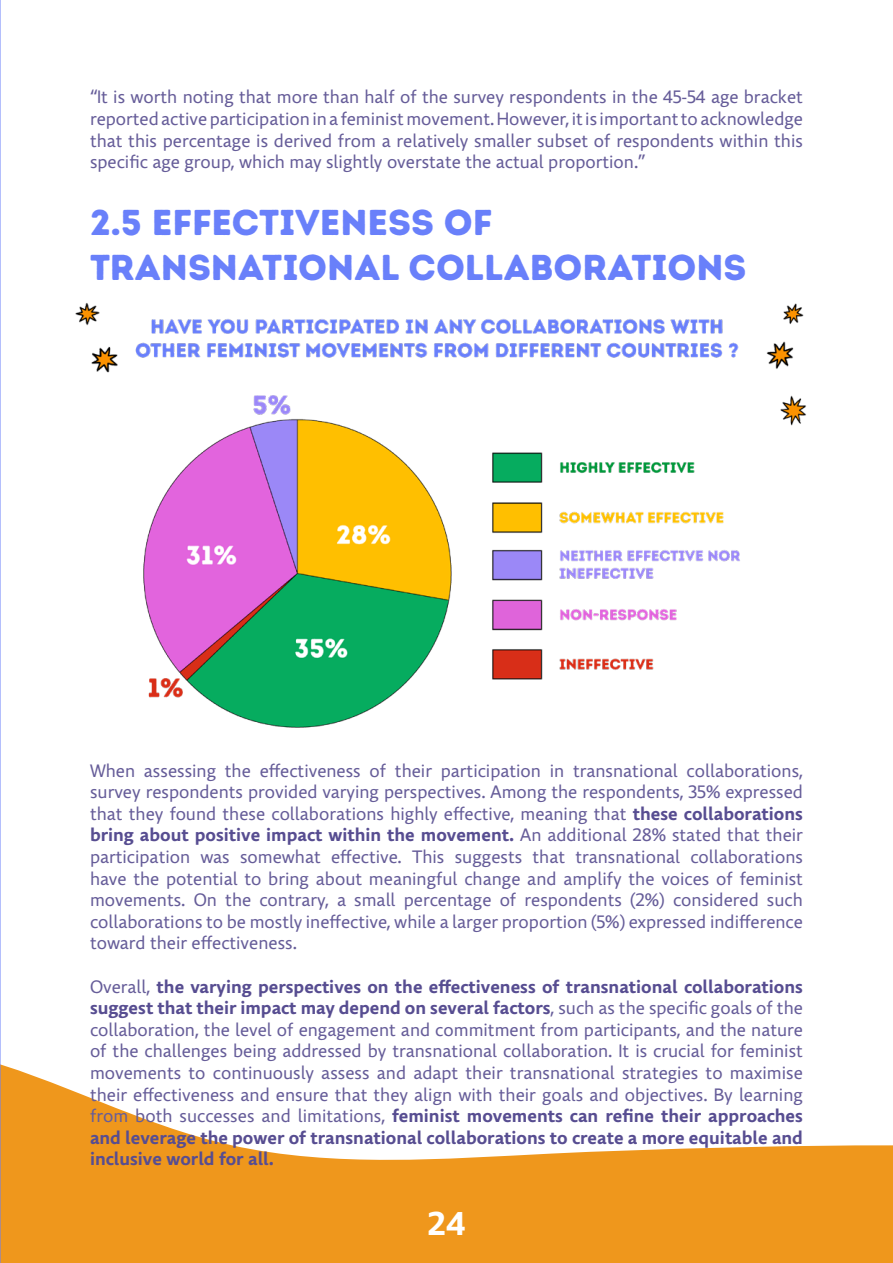
<style>
.page{position:relative;width:893px;height:1263px;background:#fff}
.page>*{position:absolute;margin:0;border:0;box-sizing:border-box;transform-origin:0 0}
.Wavy_Title__green{font:36px/45px "Intro Rust Base";color:#6980fa}
.Purple_big_text__Com{font:700 33px "Comenia Sans";color:#fff}
.Texte_courant{font:18px/21.6px "Comenia Sans";color:#665d99;text-align:justify}
.s1{font-weight:700;color:#574d91}
</style>
<div class="page">
<svg style="left:1px;top:1064px;width:892px;height:199px;fill:#ef971c"></svg>
<hr style="left:0;top:0;width:1px;height:1263px;background:#6980fa">
<img style="left:75px;top:303px;width:731px;height:425px">
<p class="Texte_courant" style="left:90px;top:87px;width:714px">“It is worth noting that more than half of the survey respondents in the 45-54 age bracket reported active participation in a feminist movement. However, it is important to acknowledge that this percentage is derived from a relatively smaller subset of respondents within this specific age group, which may slightly overstate the actual proportion.”</p>
<p class="Wavy_Title__green" style="left:90px;top:201px;width:658px">2.5 EFFECTIVENESS OF<br>TRANSNATIONAL COLLABORATIONS</p>
<p class="Texte_courant" style="left:90px;top:760px;width:714px">When assessing the effectiveness of their participation in transnational collaborations, survey respondents provided varying perspectives. Among the respondents, 35% expressed that they found these collaborations highly effective, meaning that <span class="s1">these collaborations bring about positive impact within the movement.</span> An additional 28% stated that their participation was somewhat effective. This suggests that transnational collaborations have the potential to bring about meaningful change and amplify the voices of feminist movements. On the contrary, a small percentage of respondents (2%) considered such collaborations to be mostly ineffective, while a larger proportion (5%) expressed indifference toward their effectiveness.</p>
<p class="Texte_courant" style="left:90px;top:976px;width:714px">Overall, <span class="s1">the varying perspectives on the effectiveness of transnational collaborations suggest that their impact may depend on several factors</span>, such as the specific goals of the collaboration, the level of engagement and commitment from participants, and the nature of the challenges being addressed by transnational collaboration. It is crucial for feminist movements to continuously assess and adapt their transnational strategies to maximise their effectiveness and ensure that they align with their goals and objectives. By learning from both successes and limitations, <span class="s1">feminist movements can refine their approaches and leverage the power of transnational collaborations to create a more equitable and inclusive world for all.</span></p>
<p class="Purple_big_text__Com" style="left:427px;top:1203px;width:40px">24</p>
</div>
